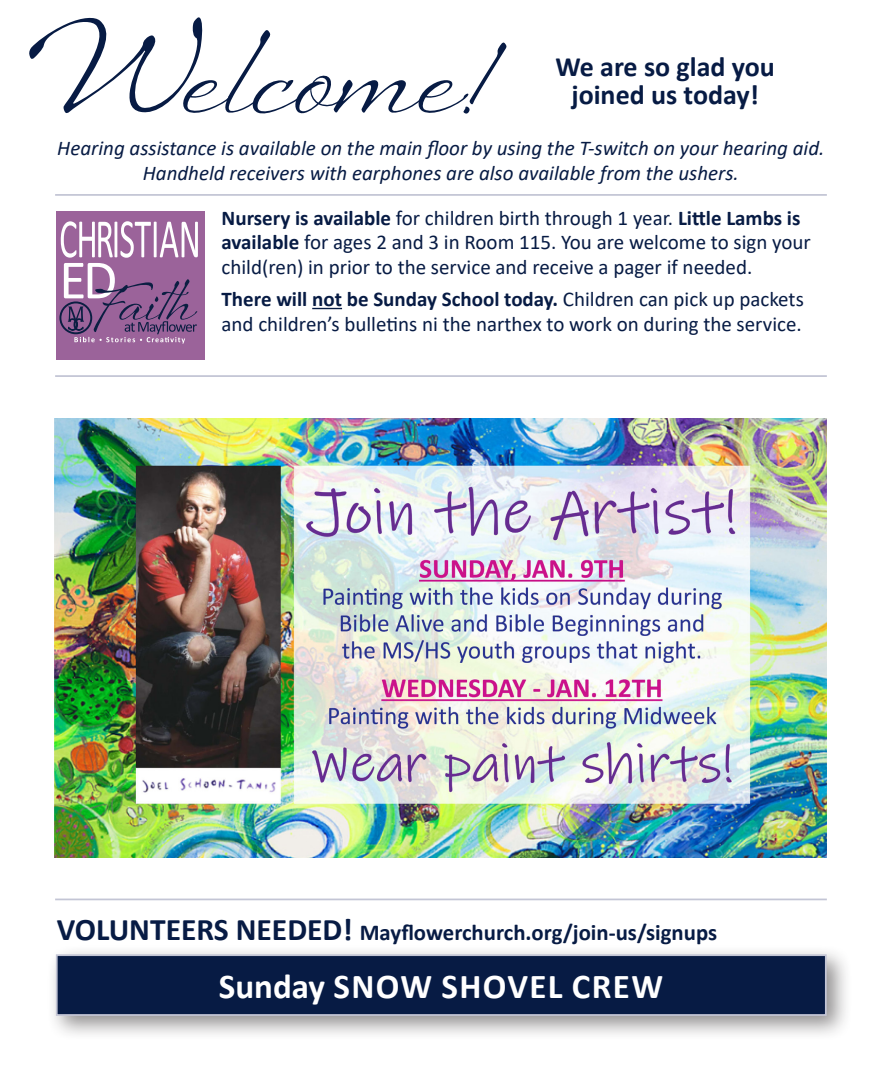
<style>
.page{position:relative;width:882px;height:1071px;background:#fff}
.page>*{position:absolute;margin:0;border:0;box-sizing:border-box;transform-origin:0 0}
.Text{font:126px "Sheila";letter-spacing:.005em;color:#071b44}
.Text-2{font:94.5px "Sheila";color:#071b44}
.SUB_1{font:700 35px "Calibri";letter-spacing:.04em;color:#fff}
.E_-_Title{font:700 28px/28px "Calibri";color:#071b44;text-align:center}
.SUB_1-2{font:700 22.75px "Calibri";color:#071b44}
.Main_Text{font:21px/24.5px "Calibri";color:#071b44}
.Main_Text-2{font:italic 21px "Calibri";color:#071b44}
.s1{font-weight:700}
.s2{font-size:31.5px}
</style>
<div class="page">
<hr style="left:312px;top:308px;width:30px;height:1px;background:#071b44">
<div style="left:56px;top:211px;width:149px;height:148px;background:#9b639a"></div>
<div style="left:59px;top:301px;width:33px;height:33px;border:2px solid #0b1e42;border-radius:50%"></div>
<svg style="left:61px;top:221px;width:137px;height:123px"></svg>
<hr style="left:55px;top:194px;width:772px;height:2px;background:#c3c5d5">
<hr style="left:55px;top:375px;width:772px;height:2px;background:#c3c5d5">
<hr style="left:55px;top:899px;width:772px;height:1px;background:#c3c5d5">
<img style="left:55px;top:418px;width:772px;height:439px">
<div style="left:46px;top:944px;width:806px;height:97px;background:#231f20;opacity:.5"></div>
<div style="left:57px;top:955px;width:769px;height:60px;background:#071b44"></div>
<div style="left:56px;top:954px;width:771px;height:62px;border:2px solid #c3c5d5"></div>
<p class="Text" style="left:27px;top:-5px;width:438px">Welcome</p>
<p class="Text-2" style="left:463px;top:24px;width:29px">!</p>
<p class="E_-_Title" style="left:555px;top:53px;width:221px">We are so glad you joined us today!</p>
<p class="Main_Text-2" style="left:57px;top:134px;width:769px">Hearing assistance is available on the main floor by using the T-switch on your hearing aid.</p>
<p class="Main_Text-2" style="left:143px;top:158px;width:598px">Handheld receivers with earphones are also available from the ushers.</p>
<p class="Main_Text" style="left:222px;top:205px;width:591px"><span class="s1">Nursery is available</span> for children birth through 1 year. <span class="s1">Little Lambs is available</span> for ages 2 and 3 in Room 115. You are welcome to sign your child(ren) in prior to the service and receive a pager if needed.</p>
<p class="Main_Text" style="left:222px;top:286px;width:584px"><span class="s1">There will not be Sunday School today.</span> Children can pick up packets and children’s bulletins ni the narthex to work on during the service.</p>
<p class="SUB_1-2" style="left:57px;top:916px;width:662px"><span class="s2">VOLUNTEERS NEEDED!</span> Mayflowerchurch.org/join-us/signups</p>
<p class="SUB_1" style="left:219px;top:962px;width:446px">Sunday SNOW SHOVEL CREW</p>
</div>
